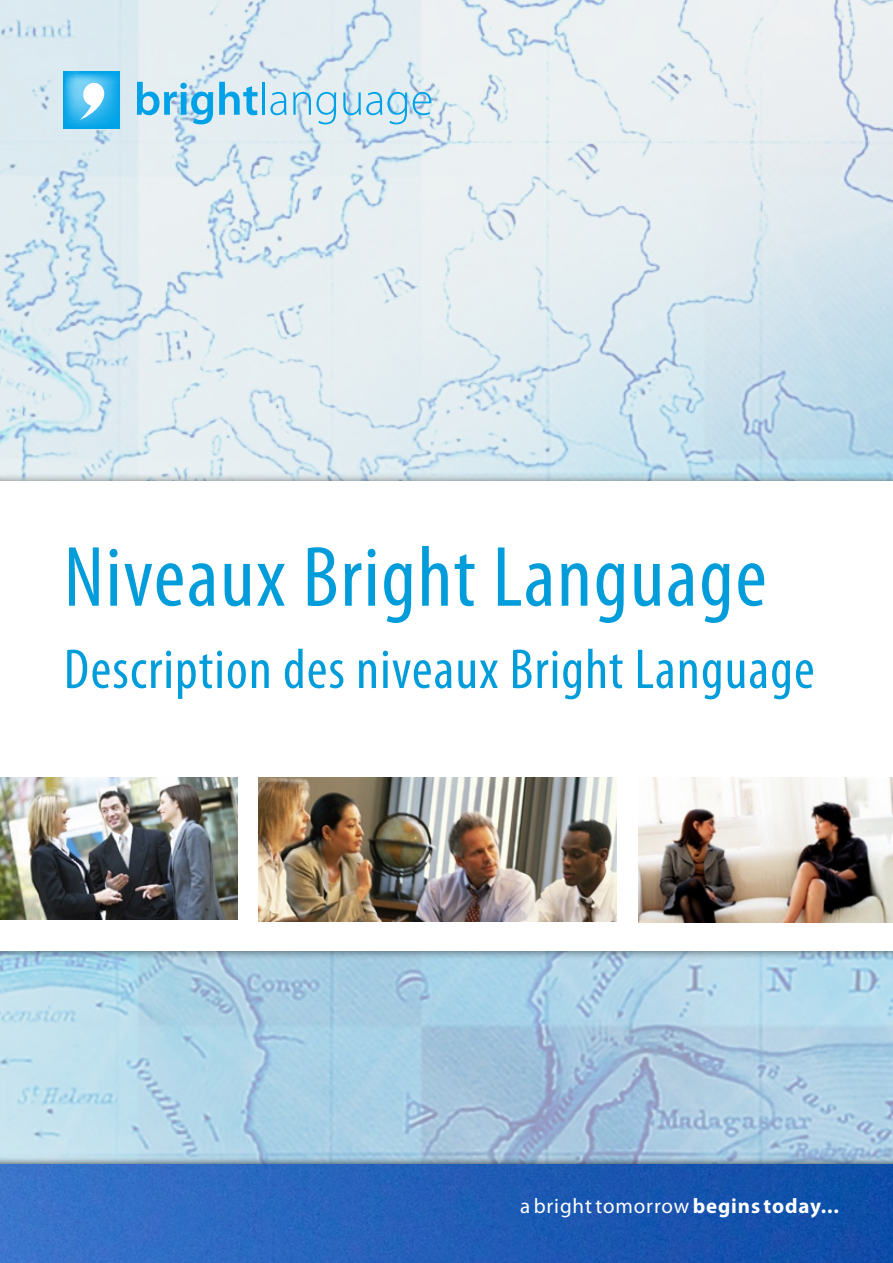
<style>
.page{position:relative;width:893px;height:1263px;background:#fff}
.page>*{position:absolute;margin:0;border:0;box-sizing:border-box;transform-origin:0 0}
.t1{font:condensed 86.4px "Myriad Pro";letter-spacing:.02em;color:#009dda}
.t2{font:condensed 56.7px "Myriad Pro";letter-spacing:.02em;color:#009dda}
.t3{font:21px "Myriad Pro";letter-spacing:.04em;color:#fff}
.s1{font-weight:700}
</style>
<div class="page">
<img style="left:0;top:0;width:893px;height:1156px">
<div style="left:0;top:1156px;width:893px;height:107px;background:#000;opacity:.75"></div>
<img style="left:0;top:1164px;width:893px;height:99px">
<div style="left:0;top:473px;width:893px;height:493px;background:#000;opacity:.5"></div>
<div style="left:0;top:481px;width:893px;height:470px;background:#fff"></div>
<svg style="left:64px;top:72px;width:56px;height:56px;background:#27b1eb"></svg>
<svg style="left:80px;top:82px;width:25px;height:38px"></svg>
<svg style="left:137px;top:82px;width:76px;height:42px;background:#8ccfec"></svg>
<svg style="left:219px;top:82px;width:38px;height:33px"></svg>
<hr style="left:262px;top:82px;width:3px;height:33px;background:#00a2e7">
<svg style="left:270px;top:92px;width:16px;height:23px"></svg>
<svg style="left:293px;top:92px;width:43px;height:32px"></svg>
<svg style="left:343px;top:92px;width:64px;height:32px;background:#acdaed"></svg>
<svg style="left:413px;top:92px;width:18px;height:23px"></svg>
<img style="left:638px;top:777px;width:255px;height:145px">
<img style="left:259px;top:777px;width:357px;height:145px">
<img style="left:0;top:777px;width:237px;height:143px">
<h1 class="t1" style="left:64px;top:525px;width:704px">Niveaux Bright Language</h1>
<p class="t2" style="left:64px;top:635px;width:752px">Description des niveaux Bright Language</p>
<p class="t3" style="left:520px;top:1193px;width:320px">a bright tomorrow <span class="s1">begins today...</span></p>
</div>
